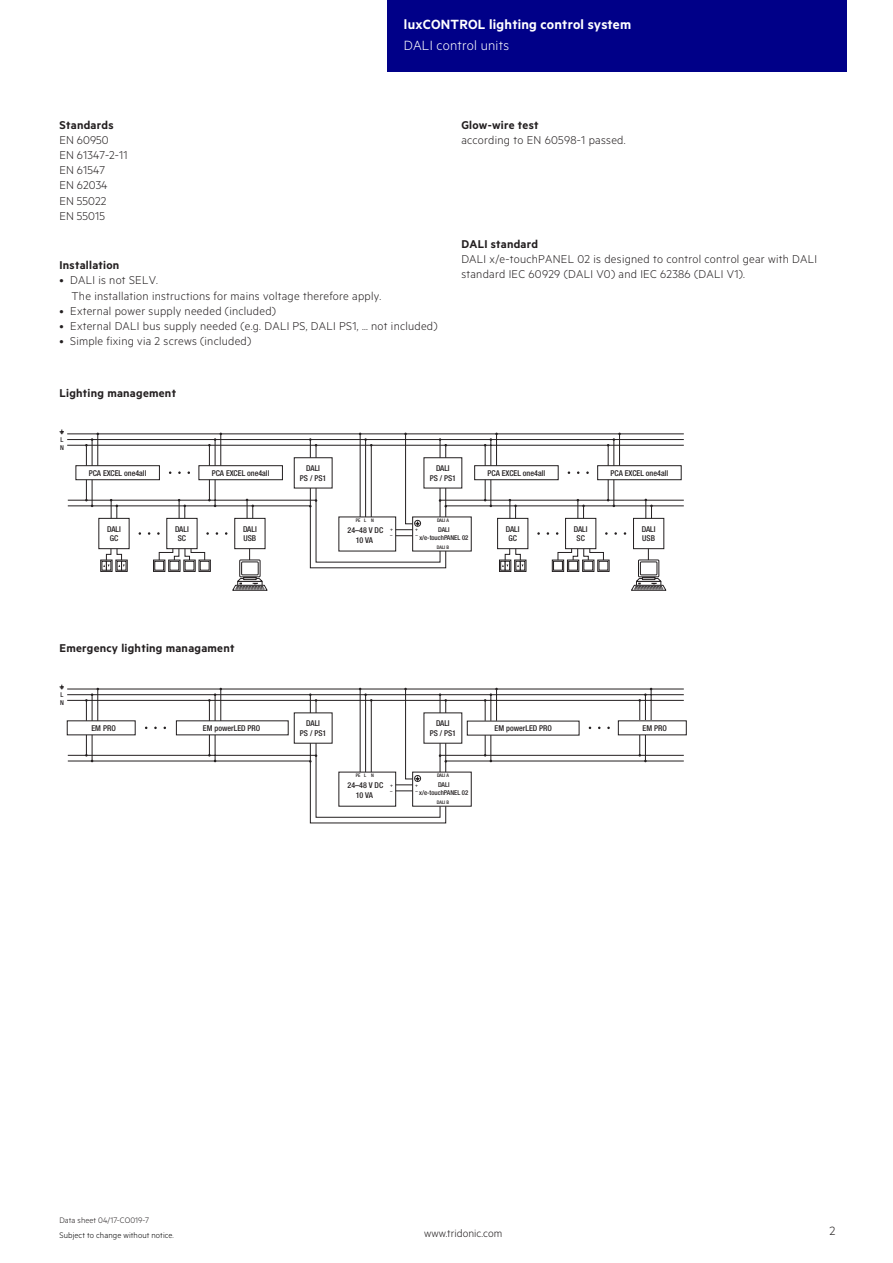
<style>
.page{position:relative;width:893px;height:1263px;background:#fff}
.page>*{position:absolute;margin:0;border:0;box-sizing:border-box;transform-origin:0 0}
.t1{font:15px "Tridonic Metric Print Semi";letter-spacing:.015em;color:#fff}
.t2{font:15px "Tridonic Metric Print Light";letter-spacing:.015em;color:#fff}
.t3{font:13.5px "Tridonic Metric Print Light";color:#231f20}
.t4{font:12.75px/15.1px "Tridonic Metric Print Light";letter-spacing:.02em;color:#231f20}
.t5{font:12.75px "Tridonic Metric Print Semi";letter-spacing:.02em;color:#231f20}
.t6{font:12px "Tridonic Metric Print Light";letter-spacing:.005em;color:#231f20}
.t7{font:9px "Tridonic Metric Print Light";letter-spacing:.01em;color:#000}
.t8{font:9px "Tridonic Metric Print Light";letter-spacing:.005em;color:#231f20}
.t9{font:500 condensed 7.95px/9.6px "Helvetica Neue LTW1 G";color:#231f20;text-align:center}
.t10{font:500 condensed 6.75px/7.9px "Helvetica Neue LTW1 G";color:#231f20;text-align:center}
.t11{font:500 condensed 4.8px/6px "Helvetica Neue LTW1 G";color:#231f20}
</style>
<div class="page">
<div style="left:387px;top:0;width:459px;height:72px;background:#008"></div>
<div style="left:474px;top:465px;width:85px;height:15px;background:#fff;border:1px solid #231f20"></div>
<svg style="left:514px;top:560px;width:12px;height:12px"></svg>
<svg style="left:516px;top:567px;width:4px;height:3px"></svg>
<svg style="left:520px;top:561px;width:5px;height:9px"></svg>
<svg style="left:552px;top:560px;width:12px;height:12px"></svg>
<div style="left:553px;top:561px;width:10px;height:9px;background:#fff;border:1px solid #231f20"></div>
<svg style="left:567px;top:560px;width:12px;height:12px"></svg>
<div style="left:568px;top:561px;width:10px;height:9px;background:#fff;border:1px solid #231f20"></div>
<svg style="left:582px;top:560px;width:12px;height:12px"></svg>
<div style="left:584px;top:561px;width:9px;height:9px;background:#fff;border:1px solid #231f20"></div>
<svg style="left:597px;top:560px;width:12px;height:12px"></svg>
<div style="left:599px;top:561px;width:9px;height:9px;background:#fff;border:1px solid #231f20"></div>
<svg style="left:499px;top:560px;width:12px;height:12px"></svg>
<svg style="left:500px;top:561px;width:5px;height:9px"></svg>
<svg style="left:505px;top:567px;width:5px;height:3px"></svg>
<div style="left:565px;top:518px;width:31px;height:31px;background:#fff;border:1px solid #231f20"></div>
<svg style="left:558px;top:548px;width:46px;height:12px"></svg>
<div style="left:497px;top:518px;width:31px;height:31px;background:#fff;border:1px solid #231f20"></div>
<svg style="left:502px;top:548px;width:21px;height:19px"></svg>
<div style="left:412px;top:516px;width:60px;height:35px;background:#fff;border:1px solid #231f20"></div>
<hr style="left:67px;top:439px;width:617px;height:1px;background:#231f20">
<hr style="left:67px;top:445px;width:617px;height:1px;background:#231f20">
<hr style="left:67px;top:434px;width:617px;height:1px;background:#231f20">
<div style="left:597px;top:465px;width:85px;height:15px;background:#fff;border:1px solid #231f20"></div>
<div style="left:633px;top:518px;width:31px;height:31px;background:#fff;border:1px solid #231f20"></div>
<div style="left:638px;top:560px;width:21px;height:17px;border:1px solid #231f20"></div>
<div style="left:640px;top:562px;width:17px;height:13px;border:1px solid #231f20"></div>
<svg style="left:631px;top:576px;width:35px;height:14px"></svg>
<div style="left:423px;top:457px;width:39px;height:31px;background:#fff;border:1px solid #231f20"></div>
<svg style="left:446px;top:440px;width:1px;height:18px"></svg>
<svg style="left:607px;top:433px;width:14px;height:33px"></svg>
<svg style="left:484px;top:433px;width:14px;height:33px"></svg>
<svg style="left:446px;top:480px;width:238px;height:38px"></svg>
<svg style="left:116px;top:568px;width:11px;height:4px"></svg>
<svg style="left:153px;top:568px;width:12px;height:4px"></svg>
<svg style="left:154px;top:568px;width:10px;height:2px"></svg>
<svg style="left:168px;top:568px;width:12px;height:4px"></svg>
<svg style="left:170px;top:568px;width:9px;height:2px"></svg>
<svg style="left:184px;top:568px;width:11px;height:4px"></svg>
<svg style="left:185px;top:568px;width:9px;height:2px"></svg>
<svg style="left:199px;top:568px;width:12px;height:4px"></svg>
<svg style="left:200px;top:568px;width:9px;height:2px"></svg>
<svg style="left:100px;top:568px;width:12px;height:4px"></svg>
<svg style="left:67px;top:433px;width:379px;height:135px"></svg>
<div style="left:234px;top:518px;width:31px;height:31px;background:#fff;border:1px solid #231f20"></div>
<div style="left:239px;top:560px;width:21px;height:17px;border:1px solid #231f20"></div>
<div style="left:242px;top:562px;width:16px;height:13px;background:#fff"></div>
<div style="left:241px;top:562px;width:17px;height:13px;border:1px solid #231f20"></div>
<svg style="left:232px;top:576px;width:36px;height:14px"></svg>
<svg style="left:85px;top:480px;width:8px;height:27px"></svg>
<svg style="left:110px;top:499px;width:8px;height:19px"></svg>
<div style="left:294px;top:457px;width:39px;height:31px;background:#fff;border:1px solid #231f20"></div>
<svg style="left:309px;top:438px;width:8px;height:20px"></svg>
<svg style="left:309px;top:488px;width:8px;height:19px"></svg>
<svg style="left:178px;top:499px;width:8px;height:19px"></svg>
<svg style="left:208px;top:499px;width:8px;height:8px"></svg>
<svg style="left:208px;top:433px;width:14px;height:13px"></svg>
<svg style="left:85px;top:433px;width:14px;height:33px"></svg>
<svg style="left:246px;top:499px;width:8px;height:19px"></svg>
<svg style="left:60px;top:429px;width:4px;height:5px"></svg>
<svg style="left:396px;top:433px;width:25px;height:103px"></svg>
<div style="left:412px;top:772px;width:60px;height:35px;background:#fff;border:1px solid #231f20"></div>
<hr style="left:67px;top:694px;width:617px;height:1px;background:#231f20">
<hr style="left:67px;top:700px;width:617px;height:1px;background:#231f20">
<hr style="left:67px;top:689px;width:617px;height:1px;background:#231f20">
<svg style="left:446px;top:694px;width:1px;height:19px"></svg>
<svg style="left:446px;top:735px;width:238px;height:37px"></svg>
<svg style="left:638px;top:688px;width:14px;height:32px"></svg>
<svg style="left:484px;top:688px;width:14px;height:33px"></svg>
<svg style="left:359px;top:688px;width:14px;height:1px"></svg>
<svg style="left:67px;top:689px;width:379px;height:134px"></svg>
<svg style="left:85px;top:735px;width:8px;height:27px"></svg>
<div style="left:294px;top:712px;width:39px;height:32px;background:#fff"></div>
<svg style="left:309px;top:693px;width:8px;height:20px"></svg>
<svg style="left:309px;top:743px;width:8px;height:20px"></svg>
<svg style="left:208px;top:754px;width:8px;height:8px"></svg>
<svg style="left:208px;top:688px;width:14px;height:14px"></svg>
<svg style="left:85px;top:688px;width:14px;height:33px"></svg>
<svg style="left:60px;top:685px;width:4px;height:5px"></svg>
<svg style="left:396px;top:688px;width:25px;height:104px"></svg>
<p class="t5" style="left:60px;top:117px;width:56px">Standards</p>
<p class="t4" style="left:60px;top:132px;width:70px">EN 60950<br>EN 61347-2-11<br>EN 61547<br>EN 62034<br>EN 55022<br>EN 55015</p>
<p class="t1" style="left:404px;top:15px;width:229px">luxCONTROL lighting control system</p>
<p class="t2" style="left:404px;top:37px;width:107px">DALI control units</p>
<p class="t5" style="left:461px;top:117px;width:79px">Glow-wire test</p>
<p class="t4" style="left:461px;top:132px;width:166px">according to EN 60598-1 passed.</p>
<p class="t5" style="left:60px;top:257px;width:61px">Installation</p>
<p class="t4" style="left:72px;top:272px;width:311px;text-indent:-12px">• DALI is not SELV.<br>The installation instructions for mains voltage therefore apply.</p>
<p class="t4" style="left:60px;top:303px;width:218px">• External power supply needed (included)</p>
<p class="t4" style="left:60px;top:318px;width:380px">• External DALI bus supply needed (e.g. DALI PS, DALI PS1, ... not included)</p>
<p class="t4" style="left:60px;top:333px;width:193px">• Simple fixing via 2 screws (included)</p>
<p class="t5" style="left:60px;top:385px;width:118px">Lighting management</p>
<p class="t10" style="left:60px;top:435px;width:5px;text-align:left">L<br>N</p>
<p class="t5" style="left:461px;top:236px;width:78px">DALI standard</p>
<p class="t4" style="left:461px;top:251px;width:357px">DALI x/e-touchPANEL 02 is designed to control control gear with DALI standard IEC 60929 (DALI V0) and IEC 62386 (DALI V1).</p>
<p class="t9" style="left:89px;top:468px;width:59px">PCA EXCEL one4all</p>
<p class="t9" style="left:212px;top:468px;width:59px">PCA EXCEL one4all</p>
<p class="t9" style="left:300px;top:464px;width:28px">DALI<br>PS / PS1</p>
<p class="t9" style="left:430px;top:464px;width:28px">DALI<br>PS / PS1</p>
<p class="t9" style="left:487px;top:468px;width:59px">PCA EXCEL one4all</p>
<p class="t9" style="left:610px;top:468px;width:59px">PCA EXCEL one4all</p>
<p class="t9" style="left:107px;top:524px;width:15px">DALI<br>GC</p>
<p class="t9" style="left:175px;top:524px;width:15px">DALI<br>SC</p>
<p class="t9" style="left:243px;top:524px;width:15px;text-align:left">DALI<br>USB</p>
<p class="t11" style="left:356px;top:517px;width:20px">PEL N</p>
<p class="t11" style="left:437px;top:518px;width:13px">DALI A</p>
<p class="t11" style="left:437px;top:544px;width:14px">DALI B</p>
<p class="t10" style="left:419px;top:525px;width:51px">DALI x/e-touchPANEL 02</p>
<p class="t9" style="left:642px;top:524px;width:15px;text-align:left">DALI<br>USB</p>
<p class="t9" style="left:506px;top:524px;width:15px">DALI<br>GC</p>
<p class="t9" style="left:574px;top:524px;width:15px">DALI<br>SC</p>
<p class="t9" style="left:347px;top:525px;width:37px">24–48 V DC<br>10 VA</p>
<p class="t11" style="left:390px;top:527px;width:4px">+ –</p>
<p class="t11" style="left:415px;top:527px;width:4px">+</p>
<p class="t11" style="left:415px;top:533px;width:4px">–</p>
<p class="t5" style="left:60px;top:640px;width:177px">Emergency lighting managament</p>
<p class="t10" style="left:60px;top:690px;width:5px;text-align:left">L<br>N</p>
<p class="t9" style="left:91px;top:723px;width:26px">EM PRO</p>
<p class="t9" style="left:203px;top:723px;width:59px">EM powerLED PRO</p>
<p class="t9" style="left:300px;top:719px;width:28px">DALI<br>PS / PS1</p>
<p class="t9" style="left:430px;top:719px;width:28px">DALI<br>PS / PS1</p>
<p class="t11" style="left:356px;top:772px;width:20px">PEL N</p>
<p class="t11" style="left:437px;top:773px;width:13px">DALI A</p>
<p class="t11" style="left:437px;top:799px;width:14px">DALI B</p>
<p class="t9" style="left:347px;top:781px;width:37px">24–48 V DC<br>10 VA</p>
<p class="t10" style="left:419px;top:781px;width:51px">DALI x/e-touchPANEL 02</p>
<p class="t11" style="left:390px;top:782px;width:4px">+ –</p>
<p class="t11" style="left:415px;top:782px;width:4px">+</p>
<p class="t11" style="left:415px;top:788px;width:4px">–</p>
<p class="t9" style="left:495px;top:723px;width:59px">EM powerLED PRO</p>
<p class="t9" style="left:643px;top:723px;width:26px">EM PRO</p>
<p class="t8" style="left:60px;top:1215px;width:91px">Data sheet 04/17-CO019-7</p>
<p class="t7" style="left:60px;top:1229px;width:116px">Subject to change without notice.</p>
<p class="t6" style="left:424px;top:1227px;width:80px">www.tridonic.com</p>
<p class="t3" style="left:829px;top:1223px;width:7px">2</p>
</div>
